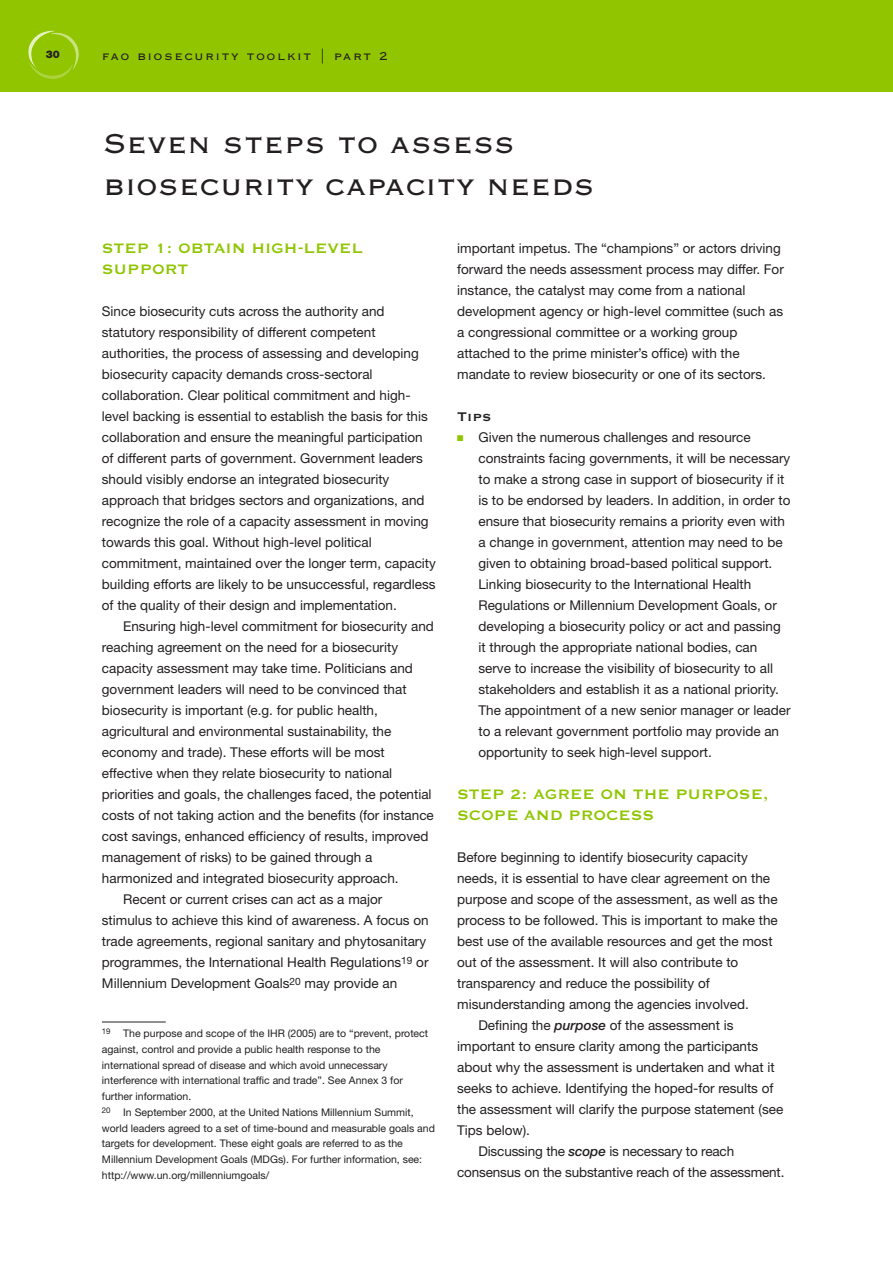
<style>
.page{position:relative;width:893px;height:1263px;background:#fff}
.page>*{position:absolute;margin:0;border:0;box-sizing:border-box;transform-origin:0 0}
.t1{font:36px/42px "Copperplate Gothic BT";color:#231f20}
.t2{font:700 18px/21px "Copperplate Gothic BT";color:#90c500}
.t3{font:700 16.5px "Copperplate Gothic BT";color:#231f20}
.t4{font:15px "Copperplate Gothic BT";letter-spacing:.095em;color:#231f20}
.t5{font:13.5px/21px "Helvetica Neue";color:#231f20}
.t6{font:10.5px/15.8px "Helvetica Neue";color:#231f20}
.t7{font:900 10.5px "Helvetica Neue";color:#231f20}
.s1{color:#90c500}
.s2{font-weight:500;font-style:italic}
</style>
<div class="page">
<div style="left:0;top:0;width:892px;height:91px;background:#90c500"></div>
<svg style="left:28px;top:30px;width:51px;height:49px"></svg>
<hr style="left:102px;top:1022px;width:64px;height:1px;background:#231f20">
<p class="t7" style="left:46px;top:50px;width:16px">30</p>
<p class="t4" style="left:102px;top:46px;width:288px">fao biosecurity toolkit | part 2</p>
<h1 class="t1" style="left:103px;top:120px;width:493px">Seven steps to assess biosecurity capacity needs</h1>
<h2 class="t2" style="left:102px;top:237px;width:263px">STEP 1: OBTAIN HIGH-LEVEL<br>SUPPORT</h2>
<p class="t5" style="left:102px;top:302px;width:335px">Since biosecurity cuts across the authority and statutory responsibility of different competent authorities, the process of assessing and developing biosecurity capacity demands cross-sectoral collaboration. Clear political commitment and high&shy;level backing is essential to establish the basis for this collaboration and ensure the meaningful participation of different parts of government. Government leaders should visibly endorse an integrated biosecurity approach that bridges sectors and organizations, and recognize the role of a capacity assessment in moving towards this goal. Without high-level political commitment, maintained over the longer term, capacity building efforts are likely to be unsuccessful, regardless of the quality of their design and implementation.</p>
<p class="t5" style="left:123px;top:617px;width:312px">Ensuring high-level commitment for biosecurity and</p>
<p class="t5" style="left:102px;top:638px;width:298px">reaching agreement on the need for a biosecurity</p>
<p class="t5" style="left:102px;top:659px;width:312px">capacity assessment may take time. Politicians and</p>
<p class="t5" style="left:102px;top:680px;width:306px">government leaders will need to be convinced that</p>
<p class="t5" style="left:102px;top:701px;width:277px">biosecurity is important (e.g. for public health,</p>
<p class="t5" style="left:102px;top:722px;width:291px">agricultural and environmental sustainability, the</p>
<p class="t5" style="left:102px;top:743px;width:284px">economy and trade). These efforts will be most</p>
<p class="t5" style="left:102px;top:764px;width:292px">effective when they relate biosecurity to national</p>
<p class="t5" style="left:102px;top:785px;width:331px">priorities and goals, the challenges faced, the potential</p>
<p class="t5" style="left:102px;top:806px;width:333px">costs of not taking action and the benefits (for instance</p>
<p class="t5" style="left:102px;top:827px;width:328px">cost savings, enhanced efficiency of results, improved</p>
<p class="t5" style="left:102px;top:848px;width:272px">management of risks) to be gained through a</p>
<p class="t5" style="left:102px;top:869px;width:298px">harmonized and integrated biosecurity approach.</p>
<p class="t5" style="left:123px;top:890px;width:261px">Recent or current crises can act as a major</p>
<p class="t5" style="left:102px;top:911px;width:328px">stimulus to achieve this kind of awareness. A focus on</p>
<p class="t5" style="left:102px;top:932px;width:326px">trade agreements, regional sanitary and phytosanitary</p>
<p class="t5" style="left:102px;top:953px;width:328px">programmes, the International Health Regulations<sup>19</sup> or</p>
<p class="t5" style="left:102px;top:974px;width:297px">Millennium Development Goals<sup>20</sup> may provide an</p>
<p class="t6" style="left:102px;top:1026px;width:334px"><sup>19</sup> The purpose and scope of the IHR (2005) are to “prevent, protect against, control and provide a public health response to the international spread of disease and which avoid unnecessary interference with international traffic and trade”. See Annex 3 for further information.<br><sup>20</sup> In September 2000, at the United Nations Millennium Summit, world leaders agreed to a set of time-bound and measurable goals and targets for development. These eight goals are referred to as the Millennium Development Goals (MDGs). For further information, see: http://www.un.org/millenniumgoals/</p>
<p class="t5" style="left:457px;top:239px;width:328px">important impetus. The “champions” or actors driving forward the needs assessment process may differ. For instance, the catalyst may come from a national development agency or high-level committee (such as a congressional committee or a working group attached to the prime minister’s office) with the mandate to review biosecurity or one of its sectors.</p>
<p class="t3" style="left:457px;top:406px;width:36px">Tips</p>
<p class="t5" style="left:478px;top:428px;width:314px;text-indent:-21px"><span class="s1">■</span> Given the numerous challenges and resource constraints facing governments, it will be necessary to make a strong case in support of biosecurity if it is to be endorsed by leaders. In addition, in order to ensure that biosecurity remains a priority even with a change in government, attention may need to be given to obtaining broad-based political support.<br>Linking biosecurity to the International Health Regulations or Millennium Development Goals, or developing a biosecurity policy or act and passing it through the appropriate national bodies, can serve to increase the visibility of biosecurity to all stakeholders and establish it as a national priority.<br>The appointment of a new senior manager or leader to a relevant government portfolio may provide an opportunity to seek high-level support.</p>
<h2 class="t2" style="left:457px;top:783px;width:313px">STEP 2: AGREE ON THE PURPOSE,<br>SCOPE AND PROCESS</h2>
<p class="t5" style="left:457px;top:848px;width:292px">Before beginning to identify biosecurity capacity</p>
<p class="t5" style="left:457px;top:869px;width:314px">needs, it is essential to have clear agreement on the</p>
<p class="t5" style="left:457px;top:890px;width:322px">purpose and scope of the assessment, as well as the</p>
<p class="t5" style="left:457px;top:911px;width:322px">process to be followed. This is important to make the</p>
<p class="t5" style="left:457px;top:932px;width:317px">best use of the available resources and get the most</p>
<p class="t5" style="left:457px;top:953px;width:283px">out of the assessment. It will also contribute to</p>
<p class="t5" style="left:457px;top:974px;width:254px">transparency and reduce the possibility of</p>
<p class="t5" style="left:457px;top:995px;width:293px">misunderstanding among the agencies involved.</p>
<p class="t5" style="left:478px;top:1016px;width:257px">Defining the <span class="s2">purpose</span> of the assessment is</p>
<p class="t5" style="left:457px;top:1037px;width:302px">important to ensure clarity among the participants</p>
<p class="t5" style="left:457px;top:1058px;width:319px">about why the assessment is undertaken and what it</p>
<p class="t5" style="left:457px;top:1079px;width:318px">seeks to achieve. Identifying the hoped-for results of</p>
<p class="t5" style="left:457px;top:1100px;width:328px">the assessment will clarify the purpose statement (see</p>
<p class="t5" style="left:457px;top:1121px;width:74px">Tips below).</p>
<p class="t5" style="left:478px;top:1142px;width:257px">Discussing the <span class="s2">scope</span> is necessary to reach</p>
<p class="t5" style="left:457px;top:1163px;width:329px">consensus on the substantive reach of the assessment.</p>
</div>
